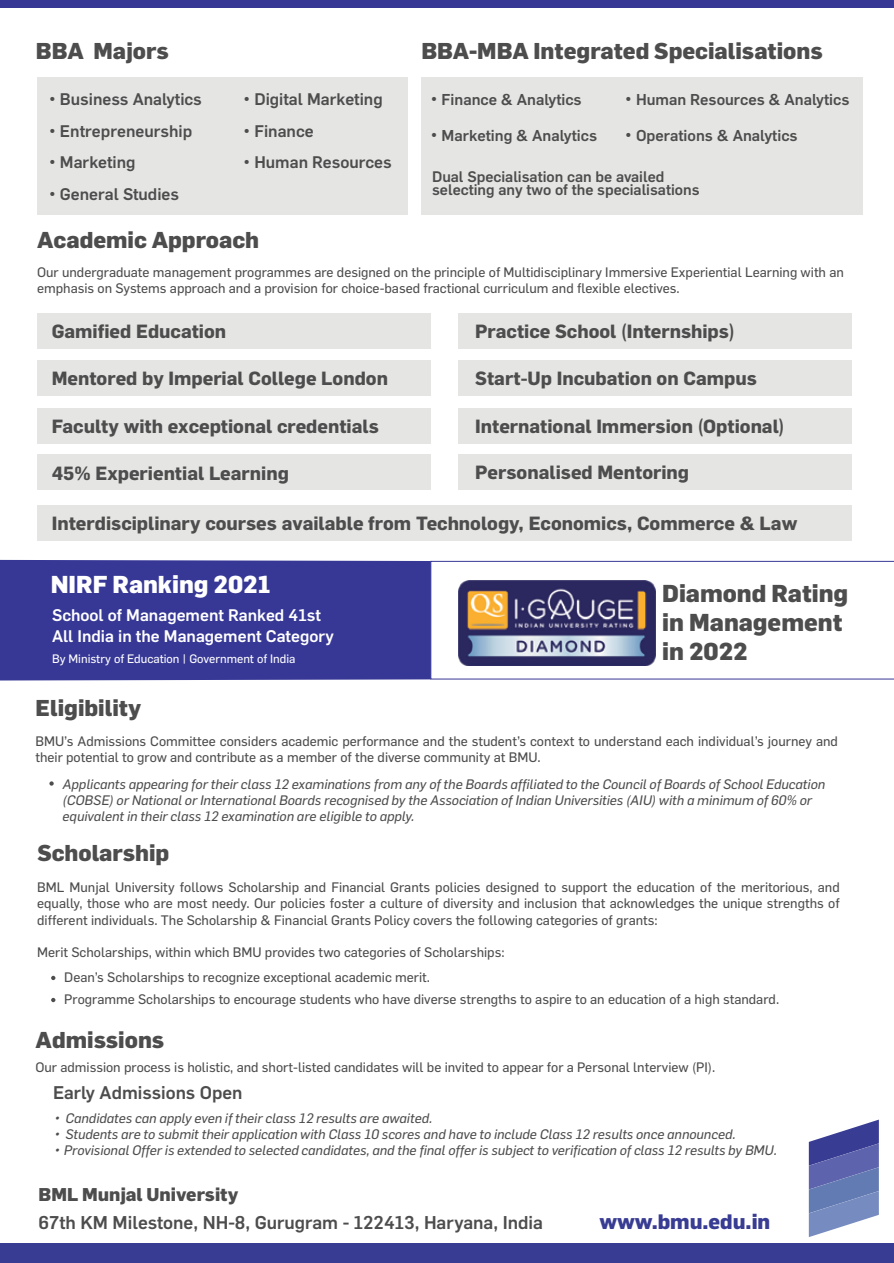
<style>
.page{position:relative;width:894px;height:1263px;background:#fff}
.page>*{position:absolute;margin:0;border:0;box-sizing:border-box;transform-origin:0 0}
.t1{font:800 24px/28.8px "Flama";color:#4d4d4d}
.t2{font:800 24px "Flama";color:#fff}
.t3{font:800 22.5px "Flama";color:#4d4d4d}
.t4{font:800 20.55px "Flama";color:#383c93}
.t5{font:700 18.75px "Flama";color:#4d4d4d}
.t6{font:500 18.15px "Flama";color:#4d4d4d}
.t7{font:800 18.15px "Flama";color:#4d4d4d}
.t8{font:500 18px "Flama";color:#4d4d4d}
.t9{font:500 16.5px "Flama";color:#4d4d4d}
.t10{font:500 16.5px/21px "Flama";color:#fff}
.t11{font:500 15.45px "Flama";color:#4d4d4d}
.t12{font:500 15px/13.5px "Flama";color:#4d4d4d}
.t13{font:13.5px/16.2px "Flama Basic";color:#4d4d4d}
.t14{font:italic 13.5px/16.2px "Flama Basic";color:#4d4d4d}
.t15{font:12px "Flama Basic";color:#fff}
.s1{font-size:16.5px}
</style>
<div class="page">
<div style="left:0;top:560px;width:430px;height:120px;background:#373896"></div>
<svg style="left:430px;top:561px;width:463px;height:118px"></svg>
<div style="left:0;top:0;width:893px;height:7px;background:#373896"></div>
<div style="left:458px;top:313px;width:393px;height:36px;background:#e5e5e4"></div>
<div style="left:458px;top:360px;width:393px;height:36px;background:#e5e5e4"></div>
<div style="left:37px;top:313px;width:393px;height:36px;background:#e5e5e4"></div>
<div style="left:37px;top:360px;width:393px;height:36px;background:#e5e5e4"></div>
<div style="left:458px;top:408px;width:393px;height:35px;background:#e5e5e4"></div>
<div style="left:37px;top:408px;width:393px;height:35px;background:#e5e5e4"></div>
<div style="left:458px;top:455px;width:393px;height:35px;background:#e5e5e4"></div>
<div style="left:37px;top:455px;width:393px;height:35px;background:#e5e5e4"></div>
<div style="left:37px;top:505px;width:814px;height:35px;background:#e5e5e4"></div>
<svg style="left:808px;top:1120px;width:70px;height:117px"></svg>
<div style="left:0;top:1243px;width:893px;height:20px;background:#383c93"></div>
<div style="left:37px;top:77px;width:370px;height:137px;background:#e5e5e4"></div>
<div style="left:421px;top:77px;width:441px;height:137px;background:#e5e5e4"></div>
<svg style="left:49px;top:781px;width:5px;height:4px"></svg>
<img style="left:458px;top:581px;width:197px;height:84px">
<svg style="left:51px;top:975px;width:4px;height:5px"></svg>
<svg style="left:51px;top:998px;width:4px;height:4px"></svg>
<h2 class="t3" style="left:36px;top:35px;width:134px">BBA Majors</h2>
<h2 class="t3" style="left:421px;top:35px;width:403px">BBA-MBA Integrated Specialisations</h2>
<p class="t9" style="left:49px;top:88px;width:154px">• Business Analytics</p>
<p class="t9" style="left:243px;top:88px;width:140px">• Digital Marketing</p>
<p class="t9" style="left:49px;top:119px;width:144px">• Entrepreneurship</p>
<p class="t9" style="left:243px;top:119px;width:71px">• Finance</p>
<p class="t9" style="left:49px;top:151px;width:88px">• Marketing</p>
<p class="t9" style="left:243px;top:151px;width:150px">• Human Resources</p>
<p class="t9" style="left:49px;top:182px;width:131px">• General Studies</p>
<h2 class="t3" style="left:37px;top:224px;width:223px">Academic Approach</h2>
<p class="t11" style="left:430px;top:89px;width:152px"><span class="s1">•</span> Finance &amp; Analytics</p>
<p class="t11" style="left:625px;top:89px;width:225px"><span class="s1">•</span> Human Resources &amp; Analytics</p>
<p class="t11" style="left:430px;top:125px;width:168px"><span class="s1">•</span> Marketing &amp; Analytics</p>
<p class="t11" style="left:625px;top:125px;width:174px"><span class="s1">•</span> Operations &amp; Analytics</p>
<p class="t12" style="left:432px;top:168px;width:269px">Dual Specialisation can be availed selecting any two of the specialisations</p>
<p class="t13" style="left:37px;top:263px;width:807px">Our undergraduate management programmes are designed on the principle of Multidisciplinary Immersive Experiential Learning with an emphasis on Systems approach and a provision for choice-based fractional curriculum and flexible electives.</p>
<h3 class="t5" style="left:52px;top:320px;width:176px">Gamified Education</h3>
<h3 class="t5" style="left:52px;top:367px;width:337px">Mentored by Imperial College London</h3>
<h3 class="t5" style="left:475px;top:320px;width:261px">Practice School (Internships)</h3>
<h3 class="t5" style="left:475px;top:367px;width:283px">Start-Up Incubation on Campus</h3>
<h3 class="t5" style="left:52px;top:414px;width:328px">Faculty with exceptional credentials</h3>
<h3 class="t5" style="left:475px;top:414px;width:310px">International Immersion (Optional)</h3>
<h3 class="t5" style="left:52px;top:462px;width:238px">45% Experiential Learning</h3>
<h3 class="t5" style="left:475px;top:461px;width:215px">Personalised Mentoring</h3>
<h3 class="t5" style="left:52px;top:511px;width:746px">Interdisciplinary courses available from Technology, Economics, Commerce &amp; Law</h3>
<h1 class="t2" style="left:51px;top:567px;width:221px">NIRF Ranking 2021</h1>
<h1 class="t1" style="left:662px;top:577px;width:187px">Diamond Rating in Management in 2022</h1>
<p class="t10" style="left:52px;top:603px;width:283px">School of Management Ranked 41st<br>All India in the Management Category</p>
<p class="t15" style="left:52px;top:650px;width:245px">By Ministry of Education | Government of India</p>
<h2 class="t3" style="left:36px;top:691px;width:107px">Eligibility</h2>
<p class="t13" style="left:35px;top:732px;width:803px">BMU’s Admissions Committee considers academic performance and the student’s context to understand each individual’s journey and their potential to grow and contribute as a member of the diverse community at BMU.</p>
<p class="t14" style="left:63px;top:775px;width:763px">Applicants appearing for their class 12 examinations from any of the Boards affiliated to the Council of Boards of School Education (COBSE) or National or International Boards recognised by the Association of Indian Universities (AIU) with a minimum of 60% or equivalent in their class 12 examination are eligible to apply.</p>
<h2 class="t3" style="left:37px;top:836px;width:133px">Scholarship</h2>
<p class="t13" style="left:37px;top:878px;width:803px;text-align:justify">BML Munjal University follows Scholarship and Financial Grants policies designed to support the education of the meritorious, and equally, those who are most needy. Our policies foster a culture of diversity and inclusion that acknowledges the unique strengths of different individuals. The Scholarship &amp; Financial Grants Policy covers the following categories of grants:</p>
<p class="t13" style="left:64px;top:938px;width:441px;line-height:25px;text-indent:-27px">Merit Scholarships, within which BMU provides two categories of Scholarships:<br>Dean’s Scholarships to recognize exceptional academic merit.</p>
<p class="t13" style="left:64px;top:990px;width:716px">Programme Scholarships to encourage students who have diverse strengths to aspire to an education of a high standard.</p>
<h2 class="t3" style="left:36px;top:1023px;width:130px">Admissions</h2>
<p class="t13" style="left:35px;top:1058px;width:681px">Our admission process is holistic, and short-listed candidates will be invited to appear for a Personal lnterview (PI).</p>
<h3 class="t8" style="left:53px;top:1079px;width:191px">Early Admissions Open</h3>
<p class="t14" style="left:54px;top:1109px;width:379px">• Candidates can apply even if their class 12 results are awaited.</p>
<p class="t14" style="left:54px;top:1125px;width:682px">• Students are to submit their application with Class 10 scores and have to include Class 12 results once announced.</p>
<p class="t14" style="left:54px;top:1141px;width:723px">• Provisional Offer is extended to selected candidates, and the final offer is subject to verification of class 12 results by BMU.</p>
<h3 class="t7" style="left:39px;top:1181px;width:201px">BML Munjal University</h3>
<h3 class="t6" style="left:39px;top:1208px;width:505px">67th KM Milestone, NH-8, Gurugram - 122413, Haryana, India</h3>
<h3 class="t4" style="left:599px;top:1206px;width:172px">www.bmu.edu.in</h3>
</div>
